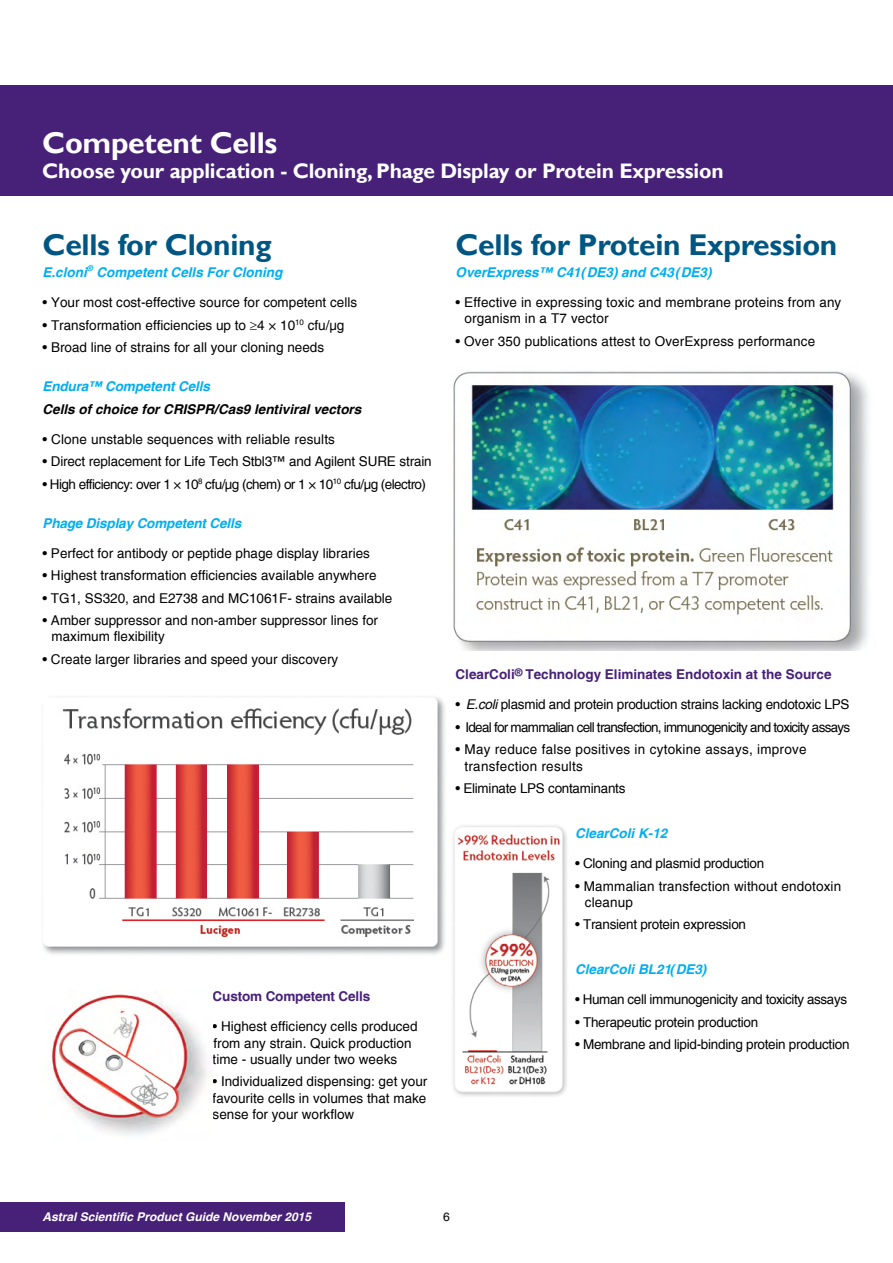
<style>
.page{position:relative;width:893px;height:1263px;background:#fff}
.page>*{position:absolute;margin:0;border:0;box-sizing:border-box;transform-origin:0 0}
.t1{font:700 30px "Gill Sans";letter-spacing:-.01em;color:#005682}
.t2{font:700 30px "Gill Sans";letter-spacing:-.01em;color:#fff}
.t3{font:700 21px "Gill Sans";letter-spacing:-.01em;color:#fff}
.t4{font:13.5px/16.2px "Helvetica";color:#000}
.t5{font:13.5px "Helvetica";letter-spacing:-.02em;color:#000}
.t6{font:italic 700 13.5px "Helvetica";color:#00aeef}
.t7{font:700 13.5px "Helvetica";color:#472078}
.t8{font:13.5px/16.2px "Helvetica";letter-spacing:.02em;color:#000}
.t9{font:13.5px "Helvetica";letter-spacing:-.055em;color:#000}
.t10{font:13.5px "Helvetica";letter-spacing:-.04em;color:#000}
.t11{font:italic 700 13.5px "Helvetica";color:#000}
.t12{font:13.5px "Helvetica";letter-spacing:-.03em;color:#000}
.t13{font:italic 700 12px "Helvetica";color:#fff}
.t14{font:12px "Helvetica";color:#000}
.s1{font-style:italic}
</style>
<div class="page">
<div style="left:0;top:1202px;width:344px;height:30px;background:#472078"></div>
<div style="left:0;top:85px;width:893px;height:111px;background:#472078"></div>
<img style="left:43px;top:697px;width:402px;height:258px">
<img style="left:51px;top:994px;width:156px;height:142px">
<img style="left:452px;top:825px;width:115px;height:272px">
<img style="left:453px;top:371px;width:415px;height:280px">
<h1 class="t2" style="left:42px;top:124px;width:237px">Competent Cells</h1>
<h2 class="t3" style="left:42px;top:158px;width:683px">Choose your application - Cloning, Phage Display or Protein Expression</h2>
<h1 class="t1" style="left:43px;top:226px;width:231px">Cells for Cloning</h1>
<p class="t6" style="left:43px;top:265px;width:241px">E.cloni<sup>®</sup> Competent Cells For Cloning</p>
<p class="t4" style="left:43px;top:294px;width:316px">• Your most cost-effective source for competent cells</p>
<p class="t4" style="left:43px;top:317px;width:303px">• Transformation efficiencies up to ≥4 × 10<sup>10</sup> cfu/μg</p>
<p class="t4" style="left:43px;top:339px;width:283px">• Broad line of strains for all your cloning needs</p>
<p class="t6" style="left:43px;top:379px;width:169px">Endura™ Competent Cells</p>
<p class="t11" style="left:43px;top:401px;width:320px">Cells of choice for CRISPR/Cas9 lentiviral vectors</p>
<p class="t4" style="left:43px;top:431px;width:294px">• Clone unstable sequences with reliable results</p>
<p class="t4" style="left:43px;top:453px;width:391px">• Direct replacement for Life Tech Stbl3™ and Agilent SURE strain</p>
<p class="t10" style="left:43px;top:476px;width:385px">• High efficiency: over 1 × 10<sup>8</sup> cfu/μg (chem) or 1 × 10<sup>10</sup> cfu/μg (electro)</p>
<p class="t6" style="left:43px;top:515px;width:200px">Phage Display Competent Cells</p>
<p class="t4" style="left:43px;top:545px;width:329px">• Perfect for antibody or peptide phage display libraries</p>
<p class="t4" style="left:43px;top:567px;width:336px">• Highest transformation efficiencies available anywhere</p>
<p class="t4" style="left:43px;top:590px;width:351px">• TG1, SS320, and E2738 and MC1061F- strains available</p>
<p class="t4" style="left:52px;top:612px;width:328px;text-indent:-9px">• Amber suppressor and non-amber suppressor lines for maximum flexibility</p>
<p class="t4" style="left:43px;top:651px;width:297px">• Create larger libraries and speed your discovery</p>
<p class="t7" style="left:213px;top:988px;width:159px">Custom Competent Cells</p>
<p class="t4" style="left:213px;top:1019px;width:207px">• Highest efficiency cells produced from any strain. Quick production time - usually under two weeks</p>
<p class="t4" style="left:213px;top:1073px;width:216px;text-align:justify">• Individualized dispensing: get your favourite cells in volumes that make sense for your workflow</p>
<h1 class="t1" style="left:455px;top:226px;width:383px">Cells for Protein Expression</h1>
<p class="t6" style="left:455px;top:265px;width:258px">OverExpress™ C41(DE3) and C43 (DE3)</p>
<p class="t4" style="left:464px;top:294px;width:378px;text-indent:-9px">• Effective in expressing toxic and membrane proteins from any organism in a T7 vector</p>
<p class="t4" style="left:455px;top:333px;width:361px">• Over 350 publications attest to OverExpress performance</p>
<p class="t7" style="left:455px;top:666px;width:377px">ClearColi<sup>®</sup> Technology Eliminates Endotoxin at the Source</p>
<p class="t5" style="left:455px;top:697px;width:395px">• <span class="s1">E.coli</span> plasmid and protein production strains lacking endotoxic LPS</p>
<p class="t9" style="left:455px;top:719px;width:396px">• Ideal for mammalian cell transfection, immunogenicity and toxicity assays</p>
<p class="t8" style="left:464px;top:742px;width:344px;text-indent:-9px">• May reduce false positives in cytokine assays, improve transfection results</p>
<p class="t5" style="left:455px;top:781px;width:172px">• Eliminate LPS contaminants</p>
<p class="t6" style="left:575px;top:826px;width:94px">ClearColi K-12</p>
<p class="t5" style="left:575px;top:855px;width:191px">• Cloning and plasmid production</p>
<p class="t4" style="left:585px;top:878px;width:258px;text-indent:-10px">• Mammalian transfection without endotoxin cleanup</p>
<p class="t5" style="left:575px;top:917px;width:172px">• Transient protein expression</p>
<p class="t6" style="left:575px;top:962px;width:133px">ClearColi BL21(DE3)</p>
<p class="t12" style="left:575px;top:992px;width:273px">• Human cell immunogenicity and toxicity assays</p>
<p class="t5" style="left:575px;top:1014px;width:185px">• Therapeutic protein production</p>
<p class="t5" style="left:575px;top:1037px;width:276px">• Membrane and lipid-binding protein production</p>
<p class="t13" style="left:42px;top:1209px;width:270px">Astral Scientific Product Guide November 2015</p>
<p class="t14" style="left:443px;top:1209px;width:8px">6</p>
</div>
